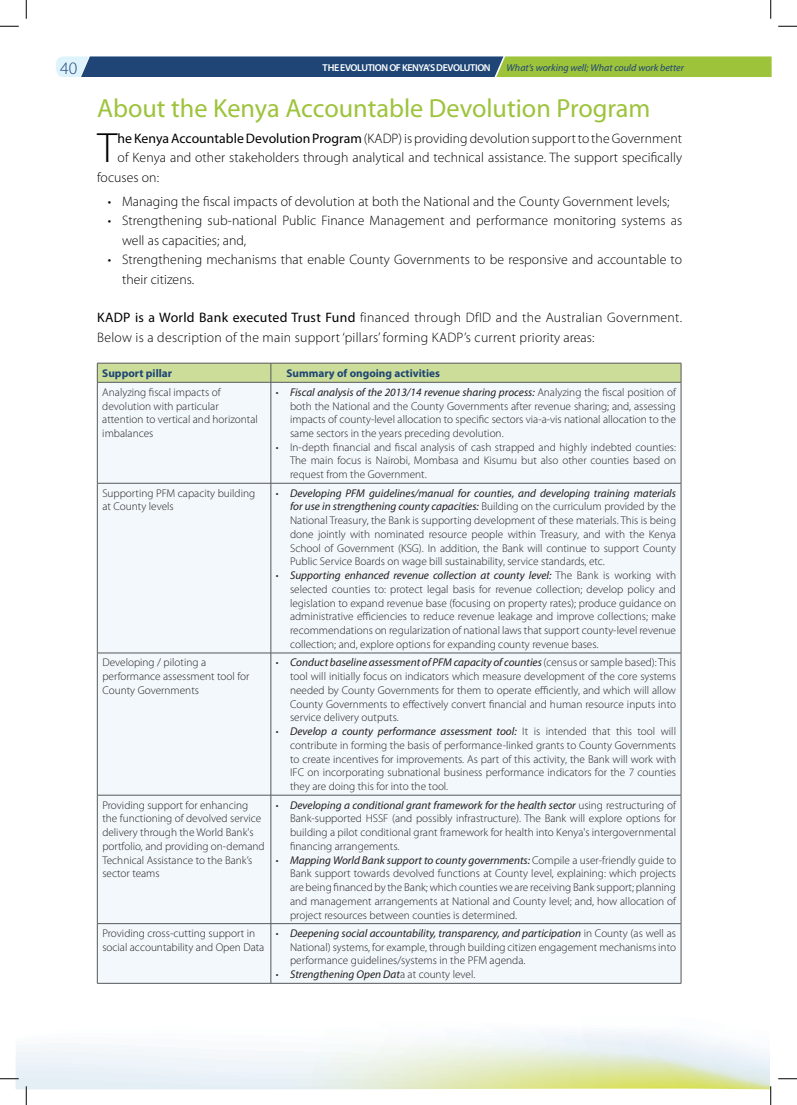
<style>
.page{position:relative;width:797px;height:1105px;background:#fff}
.page>*{position:absolute;margin:0;border:0;box-sizing:border-box;transform-origin:0 0}
.t1{font:300 42.5px "Myriad Pro";color:#000}
.t2{font:26.25px "Myriad Pro";color:#9dc33b}
.t3{font:300 17.5px "Myriad Pro";color:#1e4576}
.t4{font:300 13.75px/19.4px "Myriad Pro";letter-spacing:.005em;color:#000}
.t5{font:300 11.25px/13.8px "Myriad Pro";color:#231f20;text-align:justify}
.t6{font:700 11.25px "Myriad Pro";color:#1e4576}
.t7{font:italic 11.25px "Myriad Pro";color:#231f20}
.t8{font:italic 10px "Myriad Pro";color:#1e4576}
.t9{font:600 10px "Myriad Pro";letter-spacing:-.04em;color:#fff}
.s1{font-weight:400}
.s2{font-weight:400;font-style:italic}
.s3{font-weight:300;font-style:normal}
</style>
<div class="page">
<svg style="left:56px;top:56px;width:715px;height:21px;background:#5a7f68"></svg>
<svg style="left:16px;top:1030px;width:753px;height:59px"></svg>
<div style="left:98px;top:383px;width:583px;height:600px;background:#f2f8fc"></div>
<svg style="left:97px;top:363px;width:585px;height:19px;background:#c5d695"></svg>
<hr style="left:97px;top:382px;width:174px;height:1px;background:#57585a">
<hr style="left:271px;top:382px;width:410px;height:1px;background:#57585a">
<hr style="left:97px;top:382px;width:1px;height:101px;background:#57585a">
<hr style="left:271px;top:382px;width:1px;height:101px;background:#57585a">
<hr style="left:681px;top:382px;width:1px;height:101px;background:#57585a">
<hr style="left:97px;top:483px;width:174px;height:1px;background:#57585a">
<hr style="left:97px;top:483px;width:1px;height:170px;background:#57585a">
<hr style="left:271px;top:483px;width:410px;height:1px;background:#57585a">
<hr style="left:271px;top:483px;width:1px;height:170px;background:#57585a">
<hr style="left:681px;top:483px;width:1px;height:170px;background:#57585a">
<hr style="left:97px;top:653px;width:174px;height:1px;background:#57585a">
<hr style="left:97px;top:653px;width:1px;height:142px;background:#57585a">
<hr style="left:271px;top:653px;width:410px;height:1px;background:#57585a">
<hr style="left:271px;top:653px;width:1px;height:142px;background:#57585a">
<hr style="left:681px;top:653px;width:1px;height:142px;background:#57585a">
<hr style="left:97px;top:795px;width:174px;height:1px;background:#57585a">
<hr style="left:97px;top:795px;width:1px;height:128px;background:#57585a">
<hr style="left:271px;top:795px;width:410px;height:1px;background:#57585a">
<hr style="left:271px;top:795px;width:1px;height:128px;background:#57585a">
<hr style="left:681px;top:795px;width:1px;height:128px;background:#57585a">
<hr style="left:97px;top:923px;width:174px;height:1px;background:#57585a">
<hr style="left:97px;top:924px;width:1px;height:59px;background:#57585a">
<hr style="left:271px;top:923px;width:410px;height:1px;background:#57585a">
<hr style="left:271px;top:924px;width:1px;height:59px;background:#57585a">
<hr style="left:681px;top:924px;width:1px;height:59px;background:#57585a">
<hr style="left:97px;top:983px;width:174px;height:1px;background:#57585a">
<hr style="left:271px;top:983px;width:410px;height:1px;background:#57585a">
<svg style="left:0;top:25px;width:19px;height:2px"></svg>
<svg style="left:778px;top:25px;width:19px;height:2px"></svg>
<svg style="left:0;top:1078px;width:19px;height:1px"></svg>
<svg style="left:778px;top:1078px;width:19px;height:1px"></svg>
<svg style="left:25px;top:0;width:2px;height:19px"></svg>
<svg style="left:25px;top:1086px;width:2px;height:19px"></svg>
<svg style="left:770px;top:0;width:1px;height:19px"></svg>
<svg style="left:770px;top:1086px;width:1px;height:19px"></svg>
<h3 class="t3" style="left:60px;top:57px;width:19px">40</h3>
<p class="t9" style="left:322px;top:61px;width:170px">THE EVOLUTION OF KENYA’S DEVOLUTION</p>
<p class="t8" style="left:506px;top:61px;width:179px">What’s working well; What could work better</p>
<h2 class="t2" style="left:97px;top:92px;width:554px">About the Kenya Accountable Devolution Program</h2>
<h1 class="t1" style="left:98px;top:122px;width:21px">T</h1>
<p class="t4" style="left:118px;top:128px;width:566px"><span class="s1">he Kenya Accountable Devolution Program</span> (KADP) is providing devolution support to the Government</p>
<p class="t4" style="left:118px;top:148px;width:566px">of Kenya and other stakeholders through analytical and technical assistance. The support specifically</p>
<p class="t4" style="left:97px;top:167px;width:63px">focuses on:</p>
<p class="t4" style="left:108px;top:192px;width:563px">• Managing the fiscal impacts of devolution at both the National and the County Government levels;</p>
<p class="t4" style="left:122px;top:211px;width:561px;text-indent:-14px">• Strengthening sub-national Public Finance Management and performance monitoring systems as well as capacities; and,</p>
<p class="t4" style="left:122px;top:250px;width:561px;text-indent:-14px">• Strengthening mechanisms that enable County Governments to be responsive and accountable to their citizens.</p>
<p class="t4" style="left:97px;top:308px;width:586px"><span class="s1">KADP is a World Bank executed Trust Fund</span> financed through DfID and the Australian Government.<br>Below is a description of the main support ‘pillars’ forming KADP’s current priority areas:</p>
<p class="t6" style="left:102px;top:365px;width:71px">Support pillar</p>
<p class="t6" style="left:286px;top:365px;width:155px">Summary of ongoing activities</p>
<p class="t5" style="left:102px;top:385px;width:157px;text-align:left">Analyzing fiscal impacts of devolution with particular attention to vertical and horizontal imbalances</p>
<p class="t5" style="left:290px;top:385px;width:387px;text-indent:-14px">• <span class="s2">Fiscal analysis of the 2013/14 revenue sharing process:</span> Analyzing the fiscal position of both the National and the County Governments after revenue sharing; and, assessing impacts of county-level allocation to specific sectors via-a-vis national allocation to the same sectors in the years preceding devolution.</p>
<p class="t5" style="left:290px;top:440px;width:387px;text-indent:-14px">• In-depth financial and fiscal analysis of cash strapped and highly indebted counties:<br>The main focus is Nairobi, Mombasa and Kisumu but also other counties based on request from the Government.</p>
<p class="t5" style="left:102px;top:486px;width:154px">Supporting PFM capacity building at County levels</p>
<p class="t5" style="left:290px;top:486px;width:387px;text-indent:-14px">• <span class="s2">Developing PFM guidelines/manual for counties, and developing training materials for use in strengthening county capacities:</span> Building on the curriculum provided by the National Treasury, the Bank is supporting development of these materials. This is being done jointly with nominated resource people within Treasury, and with the Kenya School of Government (KSG). In addition, the Bank will continue to support County Public Service Boards on wage bill sustainability, service standards, etc.</p>
<p class="t5" style="left:290px;top:568px;width:387px;text-indent:-14px">• <span class="s2">Supporting enhanced revenue collection at county level:</span> The Bank is working with selected counties to: protect legal basis for revenue collection; develop policy and legislation to expand revenue base (focusing on property rates); produce guidance on administrative efficiencies to reduce revenue leakage and improve collections; make recommendations on regularization of national laws that support county-level revenue collection; and, explore options for expanding county revenue bases.</p>
<p class="t5" style="left:102px;top:656px;width:149px;text-align:left">Developing / piloting a performance assessment tool for<br>County Governments</p>
<p class="t5" style="left:290px;top:656px;width:387px;text-indent:-14px">• <span class="s2">Conduct baseline assessment of PFM capacity of counties</span> (census or sample based): This tool will initially focus on indicators which measure development of the core systems needed by County Governments for them to operate efficiently, and which will allow County Governments to effectively convert financial and human resource inputs into service delivery outputs.</p>
<p class="t5" style="left:290px;top:724px;width:387px;text-indent:-14px">• <span class="s2">Develop a county performance assessment tool:</span> It is intended that this tool will contribute in forming the basis of performance-linked grants to County Governments to create incentives for improvements. As part of this activity, the Bank will work with IFC on incorporating subnational business performance indicators for the 7 counties they are doing this for into the tool.</p>
<p class="t5" style="left:102px;top:798px;width:164px;text-align:left">Providing support for enhancing the functioning of devolved service delivery through the World Bank's portfolio, and providing on-demand<br>Technical Assistance to the Bank’s sector teams</p>
<p class="t5" style="left:290px;top:798px;width:387px;text-indent:-14px">• <span class="s2">Developing a conditional grant framework for the health sector</span> using restructuring of Bank-supported HSSF (and possibly infrastructure). The Bank will explore options for building a pilot conditional grant framework for health into Kenya's intergovernmental financing arrangements.</p>
<p class="t5" style="left:290px;top:853px;width:387px;text-indent:-14px">• <span class="s2">Mapping World Bank support to county governments:</span> Compile a user-friendly guide to Bank support towards devolved functions at County level, explaining: which projects are being financed by the Bank; which counties we are receiving Bank support; planning and management arrangements at National and County level; and, how allocation of project resources between counties is determined.</p>
<p class="t5" style="left:102px;top:926px;width:163px">Providing cross-cutting support in social accountability and Open Data</p>
<p class="t5" style="left:290px;top:926px;width:387px;text-indent:-14px">• <span class="s2">Deepening social accountability, transparency, and participation</span> in County (as well as National) systems, for example, through building citizen engagement mechanisms into performance guidelines/systems in the PFM agenda.</p>
<p class="t7" style="left:276px;top:967px;width:201px"><span class="s3">•</span> Strengthening Open Dat<span class="s3">a at county level.</span></p>
</div>
